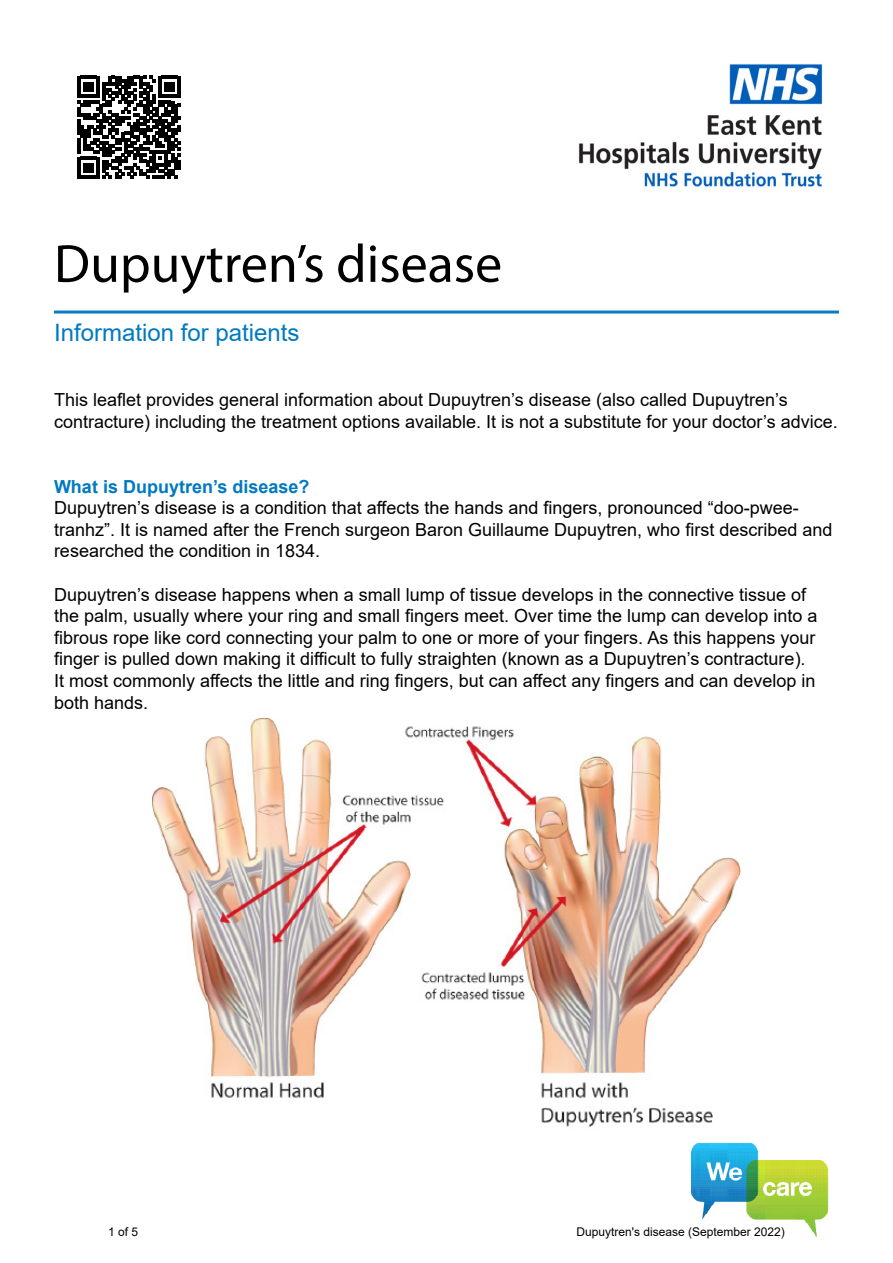
<style>
.page{position:relative;width:893px;height:1263px;background:#fff}
.page>*{position:absolute;margin:0;border:0;box-sizing:border-box;transform-origin:0 0}
.t1{font:54px "Myriad Pro";color:#000}
.t2{font:24px "Arial";color:#0079c1}
.t3{font:18px/21.6px "Arial";color:#000}
.t4{font:700 18px "Arial";color:#0079c1}
.t5{font:12px "Arial";color:#000}
</style>
<div class="page">
<hr style="left:54px;top:310px;width:785px;height:3px;background:#0b7ac0">
<img style="left:578px;top:64px;width:245px;height:124px">
<img style="left:692px;top:1144px;width:136px;height:92px">
<img style="left:152px;top:719px;width:589px;height:408px">
<svg style="left:78px;top:76px;width:102px;height:103px"></svg>
<p class="t1" style="left:54px;top:230px;width:450px">Dupuytren’s disease</p>
<p class="t2" style="left:54px;top:316px;width:247px">Information for patients</p>
<p class="t3" style="left:54px;top:389px;width:785px">This leaflet provides general information about Dupuytren’s disease (also called Dupuytren’s contracture) including the treatment options available. It is not a substitute for your doctor’s advice.</p>
<p class="t4" style="left:54px;top:474px;width:257px">What is Dupuytren’s disease?</p>
<p class="t3" style="left:54px;top:497px;width:780px">Dupuytren’s disease is a condition that affects the hands and fingers, pronounced “doo-pwee&shy;tranhz”. It is named after the French surgeon Baron Guillaume Dupuytren, who first described and researched the condition in 1834.</p>
<p class="t3" style="left:54px;top:583px;width:765px">Dupuytren’s disease happens when a small lump of tissue develops in the connective tissue of the palm, usually where your ring and small fingers meet. Over time the lump can develop into a fibrous rope like cord connecting your palm to one or more of your fingers. As this happens your finger is pulled down making it difficult to fully straighten (known as a Dupuytren’s contracture).<br>It most commonly affects the little and ring fingers, but can affect any fingers and can develop in both hands.</p>
<p class="t5" style="left:108px;top:1223px;width:32px">1 of 5</p>
<p class="t5" style="left:577px;top:1223px;width:210px">Dupuytren's disease (September 2022)</p>
</div>
